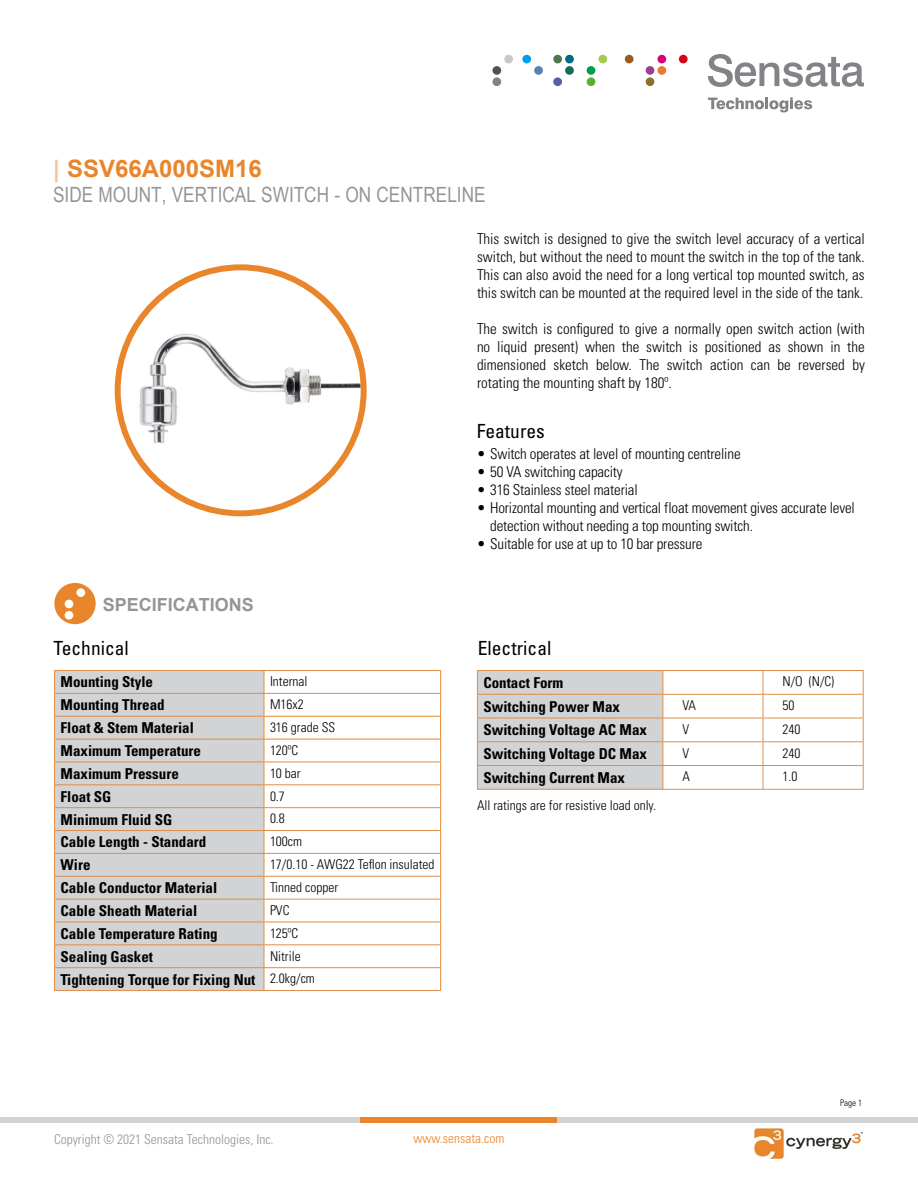
<style>
.page{position:relative;width:918px;height:1188px;background:#fff}
.page>*{position:absolute;margin:0;border:0;box-sizing:border-box;transform-origin:0 0}
.t1{font:700 24px "Arial";color:#e9862c}
.t2{font:21px "Arial Narrow";color:#939598}
.t3{font:condensed 19.5px "Univers LT Std";color:#000}
.t4{font:700 18px "Arial";color:#939598}
.t5{font:300 condensed 15px/18px "Univers LT Std";letter-spacing:-.01em;color:#000;text-align:justify}
.t6{font:700 condensed 15px "Univers LT Std";color:#000}
.t7{font:300 condensed 13.5px "Univers LT Std";color:#000}
.t8{font:300 condensed 13.5px "Univers LT Std";color:#939598}
.t9{font:300 condensed 13.5px "Univers LT Std";color:#e9862c}
.t10{font:300 condensed 9px "Univers LT Std";color:#000}
.s1{color:#fcc397}
.s2{font-weight:300;font-size:13.5px}
</style>
<div class="page">
<svg style="left:708px;top:54px;width:156px;height:33px"></svg>
<svg style="left:708px;top:97px;width:104px;height:15px"></svg>
<div style="left:492px;top:77px;width:9px;height:9px;background:#828287;border-radius:50%"></div>
<div style="left:522px;top:55px;width:9px;height:8px;background:#009eed;border-radius:50%"></div>
<div style="left:534px;top:66px;width:9px;height:9px;background:#5982b0;border-radius:50%"></div>
<div style="left:553px;top:55px;width:9px;height:8px;background:#4f784a;border-radius:50%"></div>
<div style="left:565px;top:55px;width:9px;height:8px;background:#006b87;border-radius:50%"></div>
<div style="left:565px;top:66px;width:9px;height:9px;background:#146b5c;border-radius:50%"></div>
<div style="left:553px;top:77px;width:9px;height:9px;background:#4f61ad;border-radius:50%"></div>
<div style="left:598px;top:55px;width:9px;height:8px;background:#a1cc52;border-radius:50%"></div>
<div style="left:587px;top:66px;width:8px;height:9px;background:#009e45;border-radius:50%"></div>
<div style="left:587px;top:77px;width:8px;height:9px;background:#59b030;border-radius:50%"></div>
<div style="left:657px;top:55px;width:9px;height:8px;background:#d9007a;border-radius:50%"></div>
<div style="left:646px;top:66px;width:8px;height:9px;background:#9c3d91;border-radius:50%"></div>
<div style="left:657px;top:66px;width:9px;height:9px;background:#e87a2b;border-radius:50%"></div>
<div style="left:646px;top:77px;width:8px;height:9px;background:#8c7029;border-radius:50%"></div>
<div style="left:679px;top:55px;width:9px;height:8px;background:#d90017;border-radius:50%"></div>
<div style="left:504px;top:55px;width:9px;height:8px;background:#c7c9cc;border-radius:50%"></div>
<div style="left:492px;top:66px;width:9px;height:9px;background:#525254;border-radius:50%"></div>
<div style="left:625px;top:55px;width:9px;height:8px;background:#995c1a;border-radius:50%"></div>
<div style="left:0;top:1117px;width:918px;height:6px;background:#d1d3d4"></div>
<div style="left:361px;top:1117px;width:196px;height:6px;background:#e9862c"></div>
<img style="left:754px;top:1128px;width:108px;height:30px">
<svg style="left:54px;top:583px;width:42px;height:41px"></svg>
<img style="left:121px;top:301px;width:240px;height:178px">
<div style="left:115px;top:264px;width:252px;height:252px;border:6px solid #e9862c;border-radius:50%"></div>
<div style="left:55px;top:671px;width:209px;height:319px;background:#d1d3d4"></div>
<hr style="left:54px;top:670px;width:210px;height:1px;background:#df8e47">
<hr style="left:264px;top:670px;width:177px;height:1px;background:#df8e47">
<hr style="left:55px;top:693px;width:209px;height:1px;background:#df8e47">
<hr style="left:264px;top:693px;width:176px;height:1px;background:#df8e47">
<hr style="left:54px;top:716px;width:210px;height:1px;background:#df8e47">
<hr style="left:54px;top:739px;width:210px;height:1px;background:#df8e47">
<hr style="left:54px;top:762px;width:210px;height:1px;background:#df8e47">
<hr style="left:264px;top:762px;width:177px;height:1px;background:#df8e47">
<hr style="left:54px;top:784px;width:210px;height:1px;background:#df8e47">
<hr style="left:264px;top:784px;width:177px;height:1px;background:#df8e47">
<hr style="left:54px;top:807px;width:210px;height:1px;background:#df8e47">
<hr style="left:264px;top:807px;width:177px;height:1px;background:#df8e47">
<hr style="left:54px;top:830px;width:210px;height:1px;background:#df8e47">
<hr style="left:264px;top:830px;width:177px;height:1px;background:#df8e47">
<hr style="left:54px;top:853px;width:210px;height:1px;background:#df8e47">
<hr style="left:264px;top:853px;width:177px;height:1px;background:#df8e47">
<hr style="left:54px;top:876px;width:210px;height:1px;background:#df8e47">
<hr style="left:264px;top:876px;width:177px;height:1px;background:#df8e47">
<hr style="left:54px;top:899px;width:210px;height:1px;background:#df8e47">
<hr style="left:264px;top:899px;width:177px;height:1px;background:#df8e47">
<hr style="left:54px;top:922px;width:210px;height:1px;background:#df8e47">
<hr style="left:264px;top:922px;width:177px;height:1px;background:#df8e47">
<hr style="left:54px;top:944px;width:210px;height:1px;background:#df8e47">
<hr style="left:264px;top:944px;width:177px;height:1px;background:#df8e47">
<hr style="left:54px;top:967px;width:210px;height:1px;background:#df8e47">
<svg style="left:54px;top:671px;width:1px;height:319px"></svg>
<hr style="left:264px;top:967px;width:177px;height:1px;background:#df8e47">
<hr style="left:54px;top:990px;width:210px;height:1px;background:#df8e47">
<hr style="left:264px;top:990px;width:177px;height:1px;background:#df8e47">
<hr style="left:264px;top:716px;width:177px;height:1px;background:#e9862c">
<svg style="left:264px;top:671px;width:1px;height:319px"></svg>
<svg style="left:440px;top:671px;width:1px;height:319px"></svg>
<hr style="left:264px;top:739px;width:177px;height:1px;background:#e9862c">
<hr style="left:477px;top:670px;width:186px;height:1px;background:#df8e47">
<hr style="left:663px;top:670px;width:100px;height:1px;background:#df8e47">
<hr style="left:763px;top:670px;width:101px;height:1px;background:#df8e47">
<hr style="left:663px;top:694px;width:100px;height:1px;background:#df8e47">
<hr style="left:763px;top:694px;width:101px;height:1px;background:#df8e47">
<hr style="left:663px;top:718px;width:100px;height:1px;background:#df8e47">
<hr style="left:763px;top:718px;width:101px;height:1px;background:#df8e47">
<hr style="left:663px;top:741px;width:100px;height:1px;background:#df8e47">
<hr style="left:763px;top:741px;width:101px;height:1px;background:#df8e47">
<hr style="left:663px;top:765px;width:100px;height:1px;background:#df8e47">
<svg style="left:477px;top:671px;width:187px;height:118px;background:#d1cfcd"></svg>
<hr style="left:763px;top:765px;width:101px;height:1px;background:#df8e47">
<svg style="left:763px;top:671px;width:1px;height:118px"></svg>
<svg style="left:863px;top:671px;width:1px;height:118px"></svg>
<hr style="left:477px;top:789px;width:186px;height:1px;background:#df8e47">
<hr style="left:663px;top:789px;width:100px;height:1px;background:#df8e47">
<hr style="left:763px;top:789px;width:101px;height:1px;background:#df8e47">
<h1 class="t1" style="left:53px;top:153px;width:210px"><span class="s1">|</span> SSV66A000SM16</h1>
<h2 class="t2" style="left:53px;top:180px;width:434px">SIDE MOUNT, VERTICAL SWITCH - ON CENTRELINE</h2>
<p class="t4" style="left:103px;top:592px;width:153px">SPECIFICATIONS</p>
<h3 class="t3" style="left:54px;top:636px;width:77px">Technical</h3>
<p class="t6" style="left:61px;top:673px;width:94px">Mounting Style</p>
<p class="t7" style="left:270px;top:673px;width:39px">Internal</p>
<p class="t6" style="left:61px;top:696px;width:106px">Mounting Thread</p>
<p class="t7" style="left:270px;top:696px;width:35px">M16x2</p>
<p class="t6" style="left:61px;top:719px;width:135px">Float &amp; Stem Material</p>
<p class="t7" style="left:270px;top:719px;width:67px">316 grade SS</p>
<p class="t6" style="left:61px;top:741px;width:142px">Maximum Temperature</p>
<p class="t7" style="left:270px;top:742px;width:30px">120ºC</p>
<p class="t6" style="left:61px;top:764px;width:120px">Maximum Pressure</p>
<p class="t7" style="left:270px;top:765px;width:32px">10 bar</p>
<p class="t6" style="left:61px;top:787px;width:52px">Float SG</p>
<p class="t7" style="left:270px;top:788px;width:16px">0.7</p>
<p class="t6" style="left:61px;top:810px;width:113px">Minimum Fluid SG</p>
<p class="t7" style="left:270px;top:811px;width:16px">0.8</p>
<p class="t6" style="left:61px;top:833px;width:147px">Cable Length - Standard</p>
<p class="t7" style="left:270px;top:833px;width:34px">100cm</p>
<p class="t6" style="left:61px;top:856px;width:31px">Wire</p>
<p class="t7" style="left:270px;top:856px;width:166px">17/0.10 - AWG22 Teflon insulated</p>
<p class="t6" style="left:61px;top:879px;width:158px">Cable Conductor Material</p>
<p class="t7" style="left:270px;top:879px;width:70px">Tinned copper</p>
<p class="t6" style="left:61px;top:901px;width:138px">Cable Sheath Material</p>
<p class="t7" style="left:270px;top:902px;width:21px">PVC</p>
<p class="t6" style="left:61px;top:924px;width:159px">Cable Temperature Rating</p>
<p class="t7" style="left:270px;top:925px;width:30px">125ºC</p>
<p class="t6" style="left:61px;top:947px;width:94px">Sealing Gasket</p>
<p class="t7" style="left:270px;top:948px;width:32px">Nitrile</p>
<p class="t6" style="left:61px;top:970px;width:256px">Tightening Torque for Fixing Nut <span class="s2">2.0kg/cm</span></p>
<p class="t5" style="left:477px;top:230px;width:389px">This switch is designed to give the switch level accuracy of a vertical switch, but without the need to mount the switch in the top of the tank.<br>This can also avoid the need for a long vertical top mounted switch, as this switch can be mounted at the required level in the side of the tank.</p>
<p class="t5" style="left:477px;top:320px;width:389px">The switch is configured to give a normally open switch action (with no liquid present) when the switch is positioned as shown in the dimensioned sketch below. The switch action can be reversed by rotating the mounting shaft by 180º.</p>
<h3 class="t3" style="left:477px;top:419px;width:70px">Features</h3>
<p class="t5" style="left:477px;top:445px;width:265px">• Switch operates at level of mounting centreline</p>
<p class="t5" style="left:477px;top:463px;width:148px">• 50 VA switching capacity</p>
<p class="t5" style="left:477px;top:481px;width:163px">• 316 Stainless steel material</p>
<p class="t5" style="left:490px;top:499px;width:366px;text-indent:-14px">• Horizontal mounting and vertical float movement gives accurate level detection without needing a top mounting switch.</p>
<p class="t5" style="left:477px;top:535px;width:227px">• Suitable for use at up to 10 bar pressure</p>
<h3 class="t3" style="left:478px;top:636px;width:75px">Electrical</h3>
<p class="t6" style="left:483px;top:673px;width:81px">Contact Form</p>
<p class="t7" style="left:783px;top:673px;width:53px">N/O (N/C)</p>
<p class="t6" style="left:483px;top:697px;width:138px">Switching Power Max</p>
<p class="t7" style="left:682px;top:697px;width:15px">VA</p>
<p class="t7" style="left:783px;top:697px;width:13px">50</p>
<p class="t6" style="left:483px;top:721px;width:165px">Switching Voltage AC Max</p>
<p class="t7" style="left:682px;top:721px;width:8px">V</p>
<p class="t7" style="left:783px;top:721px;width:19px">240</p>
<p class="t6" style="left:483px;top:745px;width:165px">Switching Voltage DC Max</p>
<p class="t7" style="left:682px;top:745px;width:8px">V</p>
<p class="t7" style="left:783px;top:745px;width:19px">240</p>
<p class="t6" style="left:483px;top:768px;width:143px">Switching Current Max</p>
<p class="t7" style="left:682px;top:768px;width:9px">A</p>
<p class="t7" style="left:783px;top:768px;width:16px">1.0</p>
<p class="t7" style="left:477px;top:797px;width:181px">All ratings are for resistive load only.</p>
<p class="t10" style="left:840px;top:1098px;width:23px">Page 1</p>
<p class="t8" style="left:54px;top:1131px;width:221px">Copyright © 2021 Sensata Technologies, Inc.</p>
<p class="t9" style="left:414px;top:1130px;width:92px">www.sensata.com</p>
</div>
